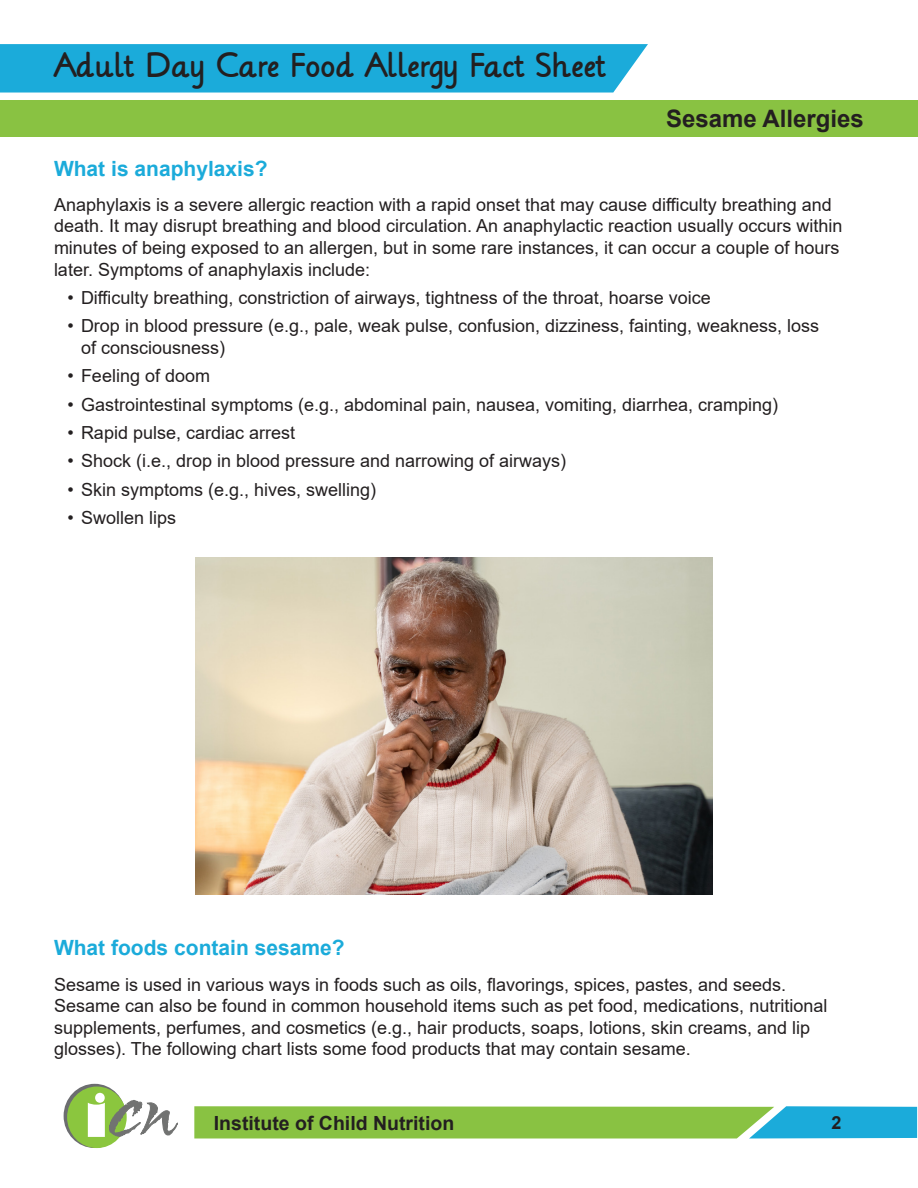
<style>
.page{position:relative;width:918px;height:1188px;background:#fff}
.page>*{position:absolute;margin:0;border:0;box-sizing:border-box;transform-origin:0 0}
.t1{font:800 58.2px "Gill Sans";color:#fff}
.t2{font:27px "Lilly";color:#231f20}
.t3{font:700 24px "Arial";color:#231f20}
.heading_2{font:700 21px "Arial";color:#1babda}
.t4{font:700 19.5px "Arial";color:#231f20}
.content{font:18px/21.6px "Arial";color:#231f20}
.t5{font:700 18px "Arial";color:#231f20}
</style>
<div class="page">
<div style="left:0;top:44px;width:648px;height:49px;background:#1babda"></div>
<div style="left:0;top:100px;width:918px;height:37px;background:#89c242"></div>
<svg style="left:194px;top:1106px;width:723px;height:32px;background:#76bf67"></svg>
<svg style="left:64px;top:1084px;width:62px;height:64px"></svg>
<div style="left:67px;top:1087px;width:60px;height:61px;background:#8bc63e;border-radius:50%"></div>
<svg style="left:109px;top:1100px;width:69px;height:37px"></svg>
<img style="left:196px;top:557px;width:517px;height:337px">
<h2 class="t2" style="left:54px;top:44px;width:554px">Adult Day Care Food Allergy Fact Sheet</h2>
<h3 class="t3" style="left:666px;top:102px;width:199px">Sesame Allergies</h3>
<p class="heading_2" style="left:54px;top:153px;width:215px">What is anaphylaxis?</p>
<p class="content" style="left:54px;top:193px;width:790px">Anaphylaxis is a severe allergic reaction with a rapid onset that may cause difficulty breathing and death. It may disrupt breathing and blood circulation. An anaphylactic reaction usually occurs within minutes of being exposed to an allergen, but in some rare instances, it can occur a couple of hours later. Symptoms of anaphylaxis include:</p>
<p class="content" style="left:68px;top:287px;width:645px">• Difficulty breathing, constriction of airways, tightness of the throat, hoarse voice</p>
<p class="content" style="left:81px;top:315px;width:740px;text-indent:-14px">• Drop in blood pressure (e.g., pale, weak pulse, confusion, dizziness, fainting, weakness, loss of consciousness)</p>
<p class="content" style="left:68px;top:365px;width:144px">• Feeling of doom</p>
<p class="content" style="left:68px;top:393px;width:712px">• Gastrointestinal symptoms (e.g., abdominal pain, nausea, vomiting, diarrhea, cramping)</p>
<p class="content" style="left:68px;top:422px;width:229px">• Rapid pulse, cardiac arrest</p>
<p class="content" style="left:68px;top:450px;width:500px">• Shock (i.e., drop in blood pressure and narrowing of airways)</p>
<p class="content" style="left:68px;top:478px;width:310px">• Skin symptoms (e.g., hives, swelling)</p>
<p class="content" style="left:68px;top:507px;width:110px">• Swollen lips</p>
<p class="heading_2" style="left:54px;top:933px;width:292px">What foods contain sesame?</p>
<p class="content" style="left:54px;top:973px;width:775px">Sesame is used in various ways in foods such as oils, flavorings, spices, pastes, and seeds.<br>Sesame can also be found in common household items such as pet food, medications, nutritional supplements, perfumes, and cosmetics (e.g., hair products, soaps, lotions, skin creams, and lip glosses). The following chart lists some food products that may contain sesame.</p>
<h1 class="t1" style="left:85px;top:1079px;width:25px">i</h1>
<p class="t4" style="left:214px;top:1109px;width:242px">Institute of Child Nutrition</p>
<p class="t5" style="left:831px;top:1110px;width:12px">2</p>
</div>
